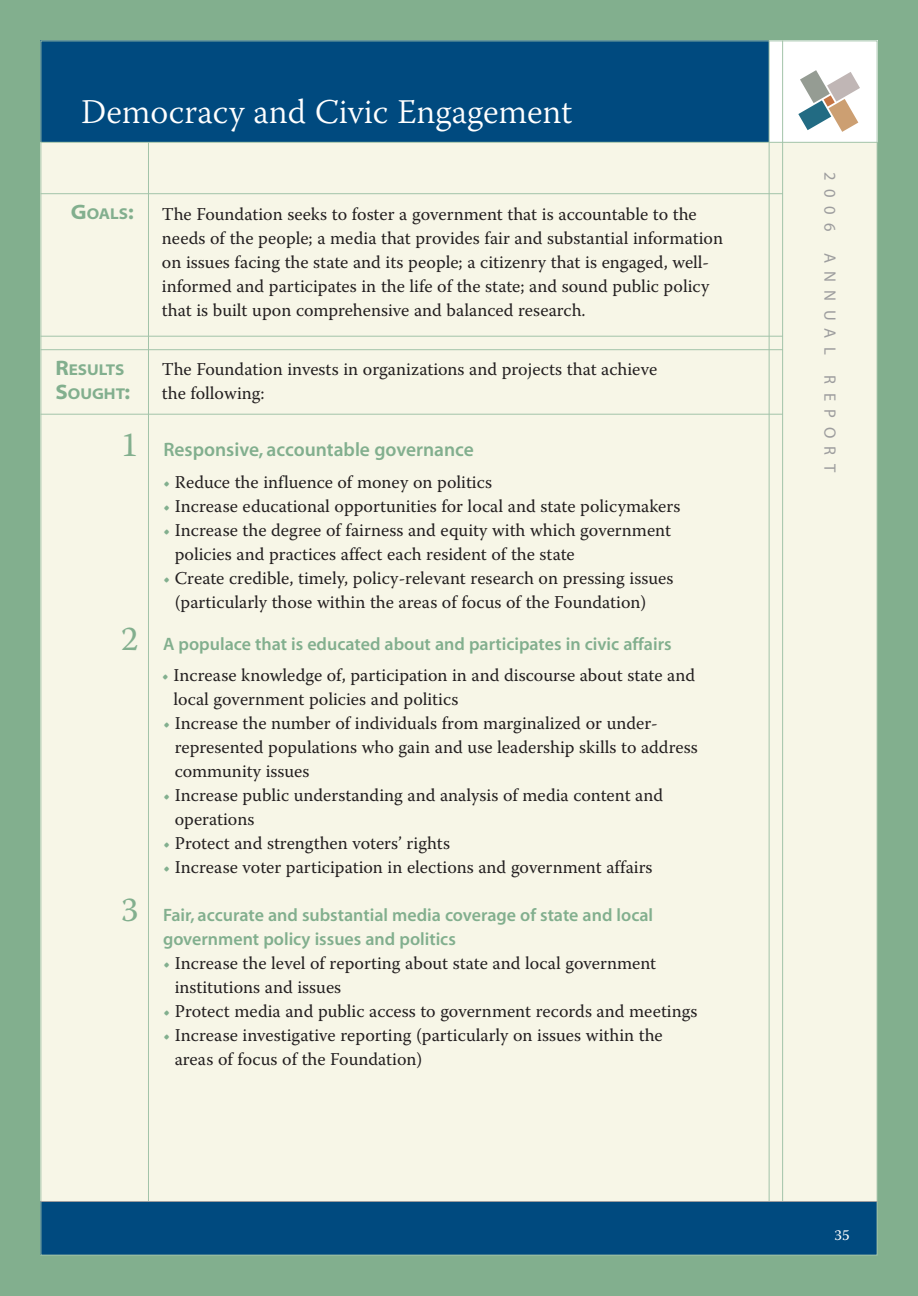
<style>
.page{position:relative;width:918px;height:1296px;background:#82af8e}
.page>*{position:absolute;margin:0;border:0;box-sizing:border-box;transform-origin:0 0}
.t1{font:300 34.5px "Warnock Pro";color:#fff}
.t2{font:19.5px "Myriad MM.565.wt.600.wd";color:#82af8e}
.t3{font:18px/24px "Warnock Pro";color:#231f20}
.t4{font:18px/24px "Myriad MM.565.wt.600.wd";color:#82af8e}
.t5{font:16.5px "Myriad MM.412.wt.601.wd";letter-spacing:.51em;color:#9d9d9e}
.t6{font:15.75px/24px "Myriad MM.215.wt.700.wd";color:#82af8e}
.t7{font:15px "Warnock Pro";color:#fff}
.s1{font-size:21px}
.s2{font-family:"Warnock Pro";font-size:34.5px}
.s3{color:#82af8e}
</style>
<div class="page">
<div style="left:40px;top:40px;width:838px;height:1216px;background:#f7f6e7"></div>
<div style="left:40px;top:40px;width:838px;height:102px;background:#004a7f"></div>
<div style="left:769px;top:40px;width:109px;height:102px;background:#fff"></div>
<svg style="left:788px;top:70px;width:80px;height:72px"></svg>
<hr style="left:40px;top:142px;width:838px;height:1px;background:#a2c3a9">
<hr style="left:40px;top:193px;width:743px;height:1px;background:#a2c3a9">
<hr style="left:40px;top:336px;width:743px;height:1px;background:#a2c3a9">
<hr style="left:40px;top:349px;width:743px;height:1px;background:#a2c3a9">
<hr style="left:40px;top:414px;width:743px;height:1px;background:#a2c3a9">
<div style="left:40px;top:1202px;width:838px;height:54px;background:#004a7f"></div>
<hr style="left:148px;top:142px;width:1px;height:1059px;background:#a2c3a9">
<hr style="left:769px;top:40px;width:1px;height:1162px;background:#a2c3a9">
<hr style="left:782px;top:40px;width:1px;height:1162px;background:#a2c3a9">
<hr style="left:40px;top:1201px;width:838px;height:1px;background:#9d9d9e">
<h1 class="t1" style="left:81px;top:98px;width:493px">Democracy and Civic Engagement</h1>
<p class="t6" style="left:71px;top:203px;width:64px"><span class="s1">G</span>OALS<span class="s1">:</span></p>
<p class="t3" style="left:162px;top:204px;width:563px">The Foundation seeks to foster a government that is accountable to the needs of the people; a media that provides fair and substantial information on issues facing the state and its people; a citizenry that is engaged, well&shy;informed and participates in the life of the state; and sound public policy that is built upon comprehensive and balanced research.</p>
<p class="t6" style="left:56px;top:359px;width:76px"><span class="s1">R</span>ESULTS<br><span class="s1">S</span>OUGHT<span class="s1">:</span></p>
<p class="t3" style="left:162px;top:359px;width:497px">The Foundation invests in organizations and projects that achieve the following:</p>
<p class="t2" style="left:121px;top:442px;width:354px"><span class="s2">1</span> Responsive, accountable governance</p>
<p class="t3" style="left:163px;top:471px;width:331px"><span class="s3">•</span> Reduce the influence of money on politics</p>
<p class="t3" style="left:163px;top:495px;width:519px"><span class="s3">•</span> Increase educational opportunities for local and state policymakers</p>
<p class="t3" style="left:175px;top:519px;width:498px;text-indent:-12px"><span class="s3">•</span> Increase the degree of fairness and equity with which government policies and practices affect each resident of the state</p>
<p class="t3" style="left:175px;top:567px;width:500px;text-indent:-12px"><span class="s3">•</span> Create credible, timely, policy-relevant research on pressing issues (particularly those within the areas of focus of the Foundation)</p>
<p class="t4" style="left:121px;top:633px;width:552px"><span class="s2">2</span> A populace that is educated about and participates in civic affairs</p>
<p class="t3" style="left:173px;top:665px;width:523px;text-indent:-12px"><span class="s3">•</span> Increase knowledge of, participation in and discourse about state and local government policies and politics</p>
<p class="t3" style="left:175px;top:713px;width:525px;text-indent:-12px"><span class="s3">•</span> Increase the number of individuals from marginalized or under&shy;represented populations who gain and use leadership skills to address community issues</p>
<p class="t3" style="left:175px;top:785px;width:490px;text-indent:-12px"><span class="s3">•</span> Increase public understanding and analysis of media content and operations</p>
<p class="t3" style="left:163px;top:833px;width:288px"><span class="s3">•</span> Protect and strengthen voters’ rights</p>
<p class="t3" style="left:163px;top:857px;width:491px"><span class="s3">•</span> Increase voter participation in elections and government affairs</p>
<p class="t4" style="left:163px;top:905px;width:492px;text-indent:-42px"><span class="s2">3</span> Fair, accurate and substantial media coverage of state and local government policy issues and politics</p>
<p class="t3" style="left:175px;top:953px;width:483px;text-indent:-12px"><span class="s3">•</span> Increase the level of reporting about state and local government institutions and issues</p>
<p class="t3" style="left:163px;top:1001px;width:536px"><span class="s3">•</span> Protect media and public access to government records and meetings</p>
<p class="t3" style="left:175px;top:1025px;width:490px;text-indent:-12px"><span class="s3">•</span> Increase investigative reporting (particularly on issues within the areas of focus of the Foundation)</p>
<p class="t5" style="left:836px;top:172px;width:61px;rotate:90deg">2006</p>
<p class="t5" style="left:836px;top:253px;width:104px;rotate:90deg">ANNUAL</p>
<p class="t5" style="left:836px;top:375px;width:98px;rotate:90deg">REPORT</p>
<p class="t7" style="left:835px;top:1229px;width:17px">35</p>
</div>
